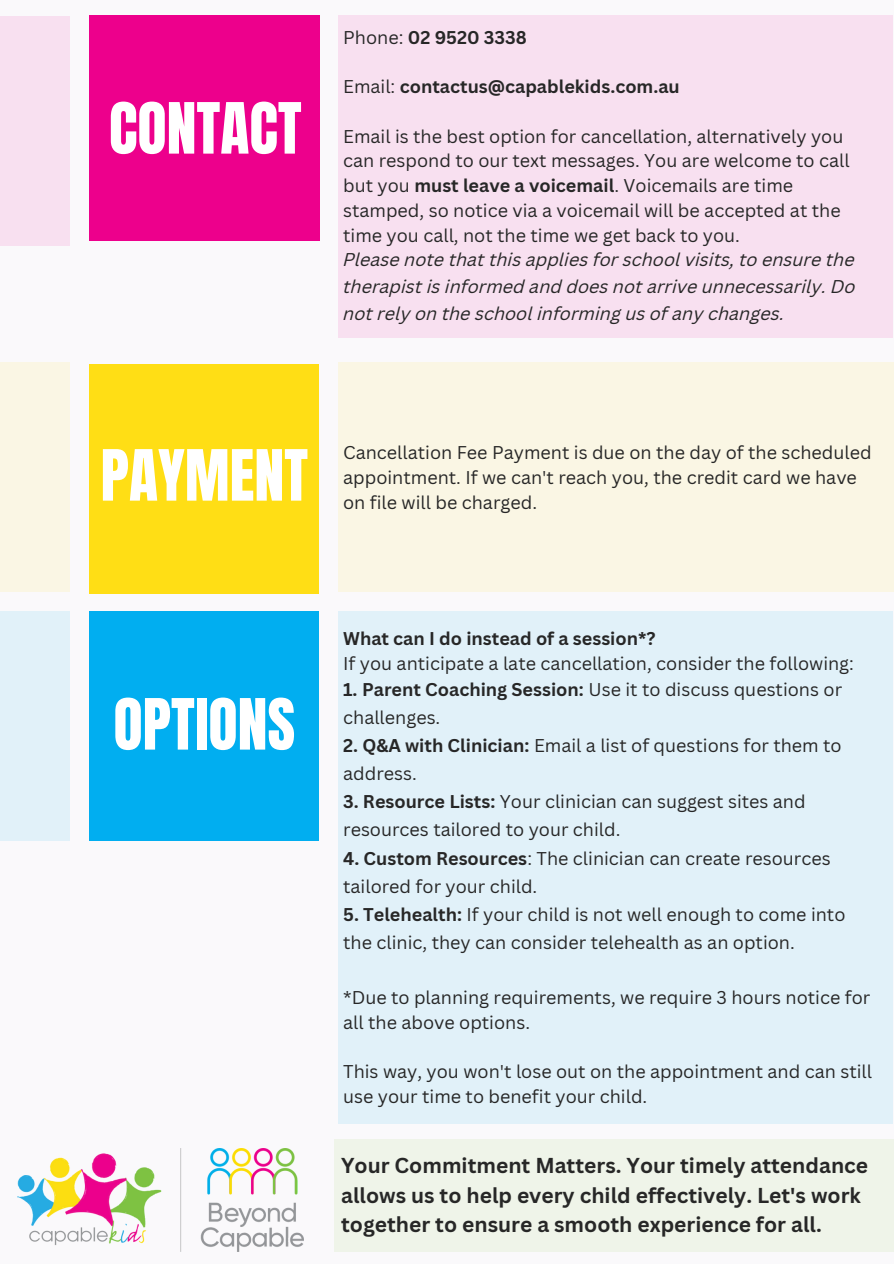
<style>
.page{position:relative;width:894px;height:1264px;background:#fff}
.page>*{position:absolute;margin:0;border:0;box-sizing:border-box;transform-origin:0 0}
.t1{font:60px "Anton";color:#fff}
.t2{font:700 21px/29.2px "Canva Sans";color:#272727}
.t3{font:18px/24.8px "Canva Sans";color:#272727}
.t4{font:italic 18px/27px "Canva Sans";color:#272727;text-align:justify}
.t5{font:700 18px "Canva Sans";color:#272727}
.s1{font-weight:400}
.s2{font-weight:700}
</style>
<div class="page">
<div style="left:0;top:0;width:893px;height:1263px;background:#faf9fb"></div>
<img style="left:17px;top:1148px;width:286px;height:103px">
<div style="left:89px;top:16px;width:230px;height:225px;background:#ed008c"></div>
<div style="left:0;top:16px;width:70px;height:229px;background:#f8e0f0"></div>
<div style="left:338px;top:16px;width:554px;height:322px;background:#f8e0f0"></div>
<div style="left:89px;top:364px;width:230px;height:230px;background:#ffde15"></div>
<div style="left:0;top:362px;width:70px;height:230px;background:#faf6e4"></div>
<div style="left:338px;top:362px;width:555px;height:230px;background:#faf6e4"></div>
<div style="left:89px;top:611px;width:230px;height:229px;background:#01aef0"></div>
<div style="left:0;top:611px;width:70px;height:229px;background:#e1f1f9"></div>
<div style="left:338px;top:611px;width:554px;height:512px;background:#e1f1f9"></div>
<div style="left:334px;top:1139px;width:559px;height:112px;background:#eff4e9"></div>
<p class="t1" style="left:109px;top:85px;width:194px">CONTACT</p>
<p class="t5" style="left:343px;top:24px;width:185px"><span class="s1">Phone:</span> 02 9520 3338</p>
<p class="t5" style="left:343px;top:74px;width:338px"><span class="s1">Email:</span> contactus@capablekids.com.au</p>
<p class="t3" style="left:343px;top:123px;width:508px">Email is the best option for cancellation, alternatively you can respond to our text messages. You are welcome to call but you <span class="s2">must leave a voicemail</span>. Voicemails are time stamped, so notice via a voicemail will be accepted at the time you call, not the time we get back to you.</p>
<h1 class="t4" style="left:343px;top:248px;width:514px">Please note that this applies for school visits, to ensure the therapist is informed and does not arrive unnecessarily. Do not rely on the school informing us of any changes.</h1>
<p class="t1" style="left:101px;top:432px;width:209px">PAYMENT</p>
<h1 class="t3" style="left:343px;top:440px;width:530px">Cancellation Fee Payment is due on the day of the scheduled appointment. If we can't reach you, the credit card we have on file will be charged.</h1>
<p class="t1" style="left:113px;top:681px;width:183px">OPTIONS</p>
<p class="t5" style="left:343px;top:626px;width:314px">What can I do instead of a session*?</p>
<p class="t3" style="left:343px;top:650px;width:512px">If you anticipate a late cancellation, consider the following:</p>
<p class="t3" style="left:343px;top:674px;width:500px;line-height:28.2px"><span class="s2">1. Parent Coaching Session:</span> Use it to discuss questions or challenges.</p>
<p class="t3" style="left:343px;top:731px;width:500px;line-height:28.2px"><span class="s2">2. Q&amp;A with Clinician:</span> Email a list of questions for them to address.</p>
<p class="t3" style="left:343px;top:787px;width:464px;line-height:28.2px"><span class="s2">3. Resource Lists:</span> Your clinician can suggest sites and resources tailored to your child.</p>
<p class="t3" style="left:343px;top:843px;width:489px;line-height:28.2px"><span class="s2">4. Custom Resources</span>: The clinician can create resources tailored for your child.</p>
<p class="t3" style="left:343px;top:899px;width:503px;line-height:28.2px"><span class="s2">5. Telehealth:</span> If your child is not well enough to come into the clinic, they can consider telehealth as an option.</p>
<p class="t3" style="left:343px;top:984px;width:528px">*Due to planning requirements, we require 3 hours notice for all the above options.</p>
<p class="t3" style="left:343px;top:1059px;width:530px">This way, you won't lose out on the appointment and can still use your time to benefit your child.</p>
<h2 class="t2" style="left:341px;top:1150px;width:528px">Your Commitment Matters. Your timely attendance allows us to help every child effectively. Let's work together to ensure a smooth experience for all.</h2>
</div>
